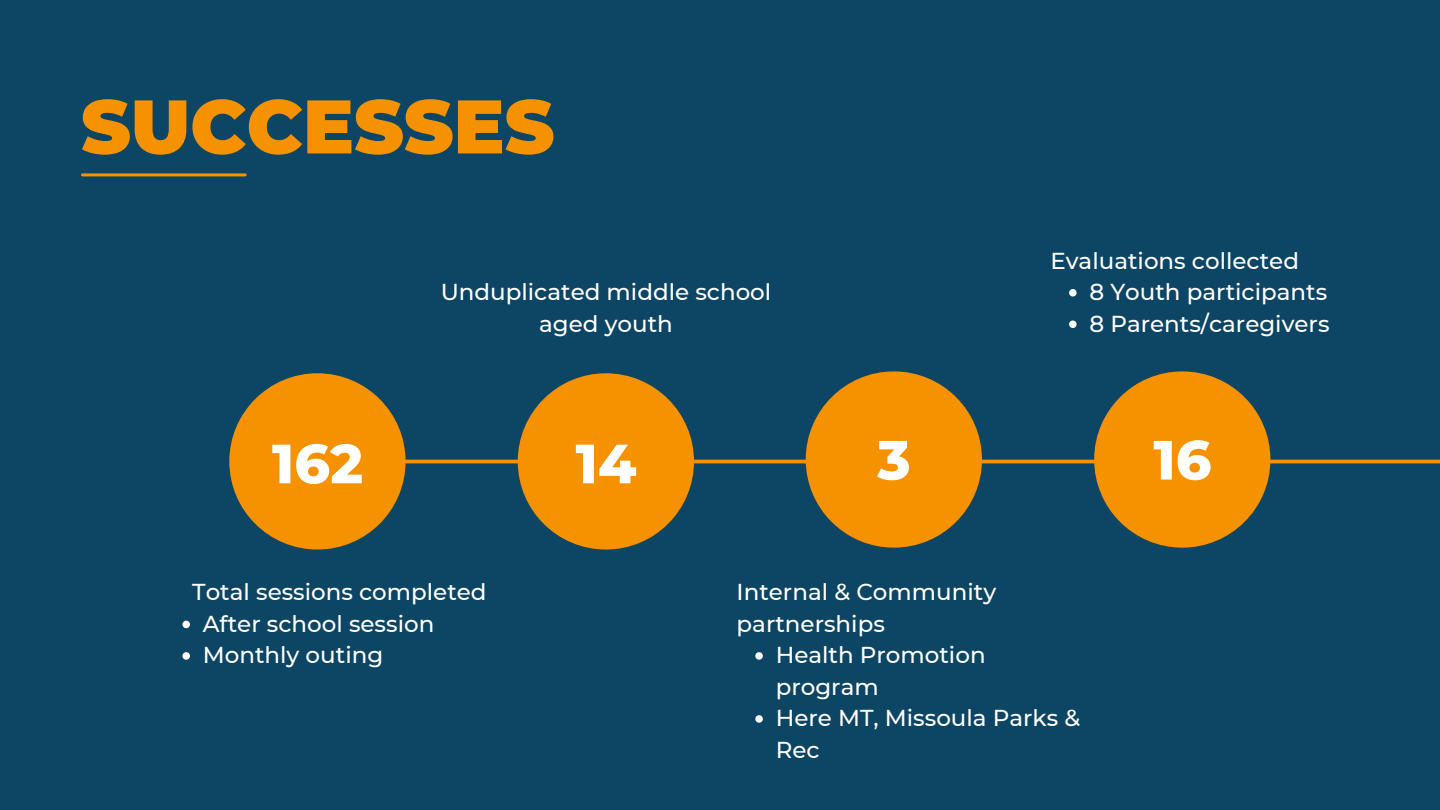
<style>
.page{position:relative;width:1440px;height:810px;background:#0d4564}
.page>*{position:absolute;margin:0;border:0;box-sizing:border-box;transform-origin:0 0}
.t1{font:900 75.8px "Montserrat";color:#f69200}
.t2{font:800 55.1px "Montserrat";color:#fff}
.t3{font:500 23px/31.5px "Montserrat";color:#fff}
</style>
<div class="page">
<div style="left:229px;top:373px;width:177px;height:177px;background:#f69200;border-radius:50%"></div>
<div style="left:806px;top:371px;width:176px;height:177px;background:#f69200;border-radius:50%"></div>
<div style="left:518px;top:373px;width:176px;height:177px;background:#f69200;border-radius:50%"></div>
<div style="left:1094px;top:371px;width:176px;height:177px;background:#f69200;border-radius:50%"></div>
<hr style="left:327px;top:460px;width:259px;height:3px;background:#f69200">
<hr style="left:641px;top:460px;width:259px;height:3px;background:#f69200">
<hr style="left:903px;top:460px;width:259px;height:3px;background:#f69200">
<hr style="left:1247px;top:460px;width:193px;height:3px;background:#f69200">
<svg style="left:182px;top:621px;width:8px;height:7px"></svg>
<svg style="left:182px;top:652px;width:8px;height:8px"></svg>
<svg style="left:755px;top:652px;width:8px;height:8px"></svg>
<svg style="left:755px;top:715px;width:8px;height:8px"></svg>
<svg style="left:1069px;top:289px;width:8px;height:8px"></svg>
<svg style="left:1069px;top:321px;width:8px;height:7px"></svg>
<hr style="left:83px;top:173px;width:162px;height:3px;background:#f69200">
<p class="t1" style="left:81px;top:80px;width:475px">SUCCESSES</p>
<p class="t3" style="left:441px;top:276px;width:332px;text-align:center">Unduplicated middle school aged youth</p>
<p class="t3" style="left:1050px;top:245px;width:250px">Evaluations collected</p>
<p class="t3" style="left:1089px;top:276px;width:239px">8 Youth participants</p>
<p class="t3" style="left:1089px;top:308px;width:242px">8 Parents/caregivers</p>
<p class="t2" style="left:272px;top:430px;width:93px">162</p>
<p class="t2" style="left:576px;top:430px;width:62px">14</p>
<p class="t2" style="left:877px;top:426px;width:35px">3</p>
<p class="t2" style="left:1153px;top:426px;width:60px">16</p>
<p class="t3" style="left:192px;top:576px;width:296px">Total sessions completed</p>
<p class="t3" style="left:203px;top:608px;width:233px">After school session</p>
<p class="t3" style="left:203px;top:639px;width:182px">Monthly outing</p>
<p class="t3" style="left:737px;top:576px;width:261px">Internal &amp; Community partnerships</p>
<p class="t3" style="left:776px;top:639px;width:211px">Health Promotion program</p>
<p class="t3" style="left:776px;top:702px;width:306px">Here MT, Missoula Parks &amp;<br>Rec</p>
</div>
